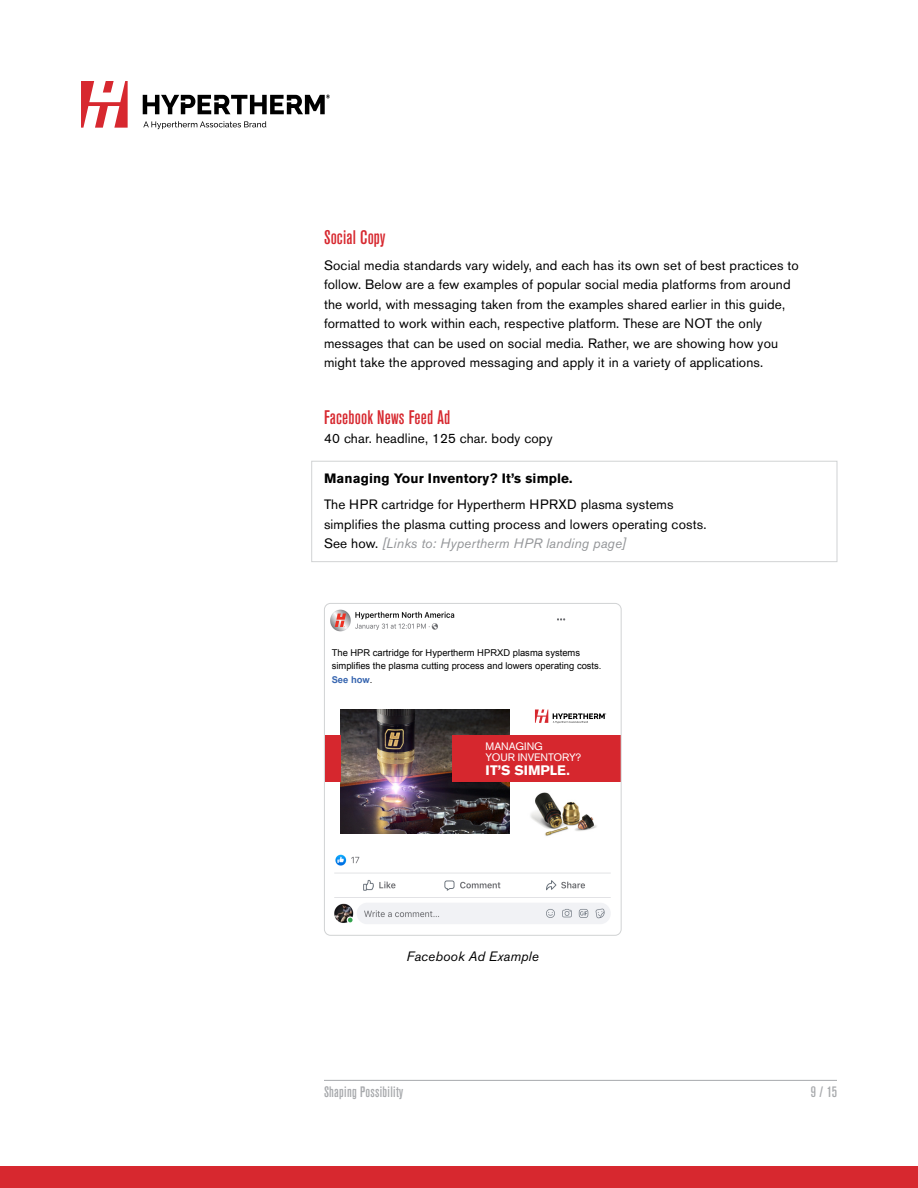
<style>
.page{position:relative;width:918px;height:1188px;background:#fff}
.page>*{position:absolute;margin:0;border:0;box-sizing:border-box;transform-origin:0 0}
.t1{font:500 condensed 19.5px "Akzidenz Grotesk Pro";letter-spacing:.01em;color:#d7282f}
.t2{font:500 condensed 15px "Akzidenz Grotesk Pro";letter-spacing:.02em;color:#a7a9ac}
.t3{font:700 13.65px "Akzidenz Grotesk Pro";color:#fff}
.t4{font:13.5px/19.5px "Akzidenz Grotesk Pro";letter-spacing:.01em;color:#000}
.t5{font:700 13.5px "Akzidenz Grotesk Pro";letter-spacing:.01em;color:#000}
.t6{font:italic 13.5px "Akzidenz Grotesk Pro";letter-spacing:.01em;color:#000}
.t7{font:10.8px/10.5px "Akzidenz Grotesk Pro";letter-spacing:-.005em;color:#fff}
.t8{font:9.45px/13.4px "Arial";color:#000}
.s1{font-style:italic;color:#939598}
.s2{font-weight:700;color:#3866b0}
</style>
<div class="page">
<hr style="left:324px;top:1080px;width:513px;height:1px;background:#a7a9ac">
<div style="left:0;top:1166px;width:918px;height:22px;background:#d7282f"></div>
<svg style="left:81px;top:81px;width:47px;height:47px"></svg>
<svg style="left:143px;top:121px;width:123px;height:8px"></svg>
<svg style="left:143px;top:95px;width:187px;height:19px"></svg>
<div style="left:311px;top:461px;width:526px;height:101px;border:1px solid #d1d3d4"></div>
<img style="left:330px;top:609px;width:236px;height:23px">
<img style="left:340px;top:709px;width:170px;height:124px">
<div style="left:452px;top:735px;width:169px;height:47px;background:#d6272e"></div>
<div style="left:325px;top:735px;width:15px;height:47px;background:#d6272e"></div>
<img style="left:530px;top:792px;width:67px;height:44px">
<svg style="left:535px;top:709px;width:71px;height:14px"></svg>
<img style="left:334px;top:854px;width:277px;height:70px">
<div style="left:324px;top:603px;width:298px;height:333px;border:1px solid #d1d3d4;border-radius:6px"></div>
<h1 class="t1" style="left:324px;top:224px;width:63px">Social Copy</h1>
<p class="t4" style="left:324px;top:255px;width:476px">Social media standards vary widely, and each has its own set of best practices to follow. Below are a few examples of popular social media platforms from around the world, with messaging taken from the examples shared earlier in this guide, formatted to work within each, respective platform. These are NOT the only messages that can be used on social media. Rather, we are showing how you might take the approved messaging and apply it in a variety of applications.</p>
<h1 class="t1" style="left:324px;top:404px;width:128px">Facebook News Feed Ad</h1>
<p class="t4" style="left:324px;top:429px;width:230px">40 char. headline, 125 char. body copy</p>
<p class="t5" style="left:324px;top:469px;width:250px">Managing Your Inventory? It’s simple.</p>
<p class="t4" style="left:324px;top:495px;width:384px">The HPR cartridge for Hypertherm HPRXD plasma systems simplifies the plasma cutting process and lowers operating costs.<br>See how. <span class="s1">[Links to: Hypertherm HPR landing page]</span></p>
<p class="t8" style="left:332px;top:646px;width:271px">The HPR cartridge for Hypertherm HPRXD plasma systems simplifies the plasma cutting process and lowers operating costs.<br><span class="s2">See how</span>.</p>
<p class="t7" style="left:486px;top:741px;width:97px">MANAGING<br>YOUR INVENTORY?</p>
<p class="t3" style="left:486px;top:761px;width:86px">IT’S SIMPLE.</p>
<p class="t6" style="left:407px;top:947px;width:134px">Facebook Ad Example</p>
<p class="t2" style="left:324px;top:1082px;width:81px">Shaping Possibility</p>
<p class="t2" style="left:811px;top:1082px;width:28px">9 / 15</p>
</div>
